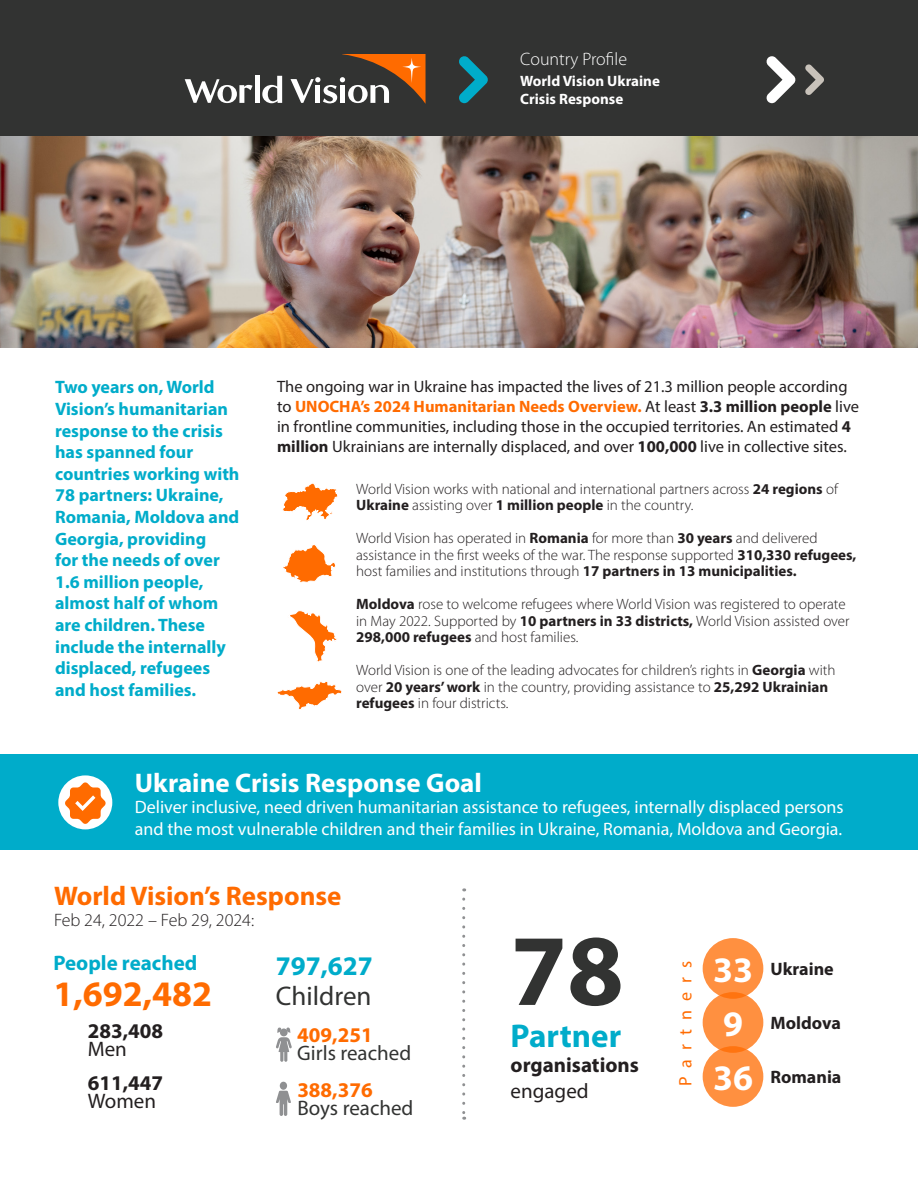
<style>
.page{position:relative;width:918px;height:1188px;background:#fff}
.page>*{position:absolute;margin:0;border:0;box-sizing:border-box;transform-origin:0 0}
.t1{font:700 102px "Myriad Pro";color:#323332}
.t2{font:700 36px "Myriad Pro";color:#ff6b00}
.t3{font:700 36px "Myriad Pro";color:#fff}
.t4{font:700 33px "Myriad Pro";color:#00acca}
.t5{font:700 27px "Myriad Pro";color:#fff}
.t6{font:700 27px "Myriad Pro";color:#ff6b00}
.t7{font:27px "Myriad Pro";color:#323332}
.t8{font:700 27px "Myriad Pro";color:#00acca}
.t9{font:700 21px/25.2px "Myriad Pro";color:#231f20}
.t10{font:21px "Myriad Pro";color:#323332}
.t11{font:700 21px "Myriad Pro";color:#ff6b00}
.t12{font:700 21px "Myriad Pro";color:#00acca}
.t13{font:21px "Myriad Pro";color:#231f20}
.t14{font:700 18px/21.6px "Myriad Pro";color:#00acca}
.t15{font:18px/21.6px "Myriad Pro";color:#fff}
.t16{font:300 18px "Myriad Pro";color:#231f20}
.t17{font:700 18px "Myriad Pro";color:#231f20}
.t18{font:300 18px "Myriad Pro";color:#fff}
.t19{font:18px "Myriad Pro";letter-spacing:.5em;color:#ff6b00}
.t20{font:16.5px/19.8px "Myriad Pro";color:#231f20}
.t21{font:300 15px/16.5px "Myriad Pro";color:#231f20}
.t22{font:700 15px "Myriad Pro";color:#fff}
.s1{font-weight:700;color:#ff6b00}
.s2{font-weight:700}
.s3{font-weight:400}
</style>
<div class="page">
<div style="left:703px;top:938px;width:60px;height:61px;background:#ff9040;border-radius:50%"></div>
<div style="left:703px;top:992px;width:60px;height:61px;background:#ff9040;border-radius:50%"></div>
<svg style="left:703px;top:1046px;width:60px;height:61px;background:#ff8f3f"></svg>
<div style="left:0;top:755px;width:918px;height:95px;background:#00acca"></div>
<div style="left:0;top:0;width:918px;height:136px;background:#323332"></div>
<div style="left:255px;top:76px;width:5px;height:27px;background:#fff"></div>
<svg style="left:185px;top:79px;width:68px;height:24px"></svg>
<svg style="left:291px;top:54px;width:135px;height:50px"></svg>
<svg style="left:262px;top:76px;width:20px;height:27px"></svg>
<img style="left:0;top:136px;width:918px;height:212px">
<svg style="left:805px;top:64px;width:19px;height:31px"></svg>
<svg style="left:766px;top:56px;width:30px;height:47px"></svg>
<svg style="left:459px;top:56px;width:29px;height:47px"></svg>
<div style="left:58px;top:775px;width:54px;height:54px;background:#fff;border-radius:50%"></div>
<div style="left:280px;top:1082px;width:7px;height:8px;background:#8f9092;border-radius:50%"></div>
<svg style="left:276px;top:1091px;width:15px;height:25px"></svg>
<svg style="left:65px;top:782px;width:41px;height:42px"></svg>
<svg style="left:276px;top:1027px;width:16px;height:35px"></svg>
<svg style="left:462px;top:899px;width:3px;height:221px"></svg>
<svg style="left:282px;top:483px;width:56px;height:38px"></svg>
<svg style="left:283px;top:545px;width:53px;height:38px"></svg>
<svg style="left:290px;top:610px;width:47px;height:53px"></svg>
<svg style="left:277px;top:681px;width:65px;height:29px"></svg>
<p class="t18" style="left:520px;top:49px;width:108px">Country Profile</p>
<p class="t22" style="left:520px;top:71px;width:141px">World Vision Ukraine</p>
<p class="t22" style="left:520px;top:89px;width:105px">Crisis Response</p>
<p class="t14" style="left:55px;top:376px;width:186px">Two years on, World<br>Vision’s humanitarian response to the crisis has spanned four countries working with<br>78 partners: Ukraine,<br>Romania, Moldova and<br>Georgia, providing<br>for the needs of over<br>1.6 million people, almost half of whom are children. These include the internally displaced, refugees and host families.</p>
<p class="t20" style="left:277px;top:377px;width:583px">The ongoing war in Ukraine has impacted the lives of 21.3 million people according to <span class="s1">UNOCHA’s 2024 Humanitarian Needs Overview.</span> At least <span class="s2">3.3 million people</span> live in frontline communities, including those in the occupied territories. An estimated <span class="s2">4 million</span> Ukrainians are internally displaced, and over <span class="s2">100,000</span> live in collective sites.</p>
<p class="t21" style="left:356px;top:480px;width:483px">World Vision works with national and international partners across <span class="s2">24 regions</span> of<br><span class="s2">Ukraine</span> assisting over <span class="s2">1 million people</span> in the country.</p>
<p class="t21" style="left:356px;top:530px;width:502px">World Vision has operated in <span class="s2">Romania</span> for more than <span class="s2">30 years</span> and delivered assistance in the first weeks of the war. The response supported <span class="s2">310,330 refugees, </span>host families and institutions through <span class="s2">17 partners in 13 municipalities.</span></p>
<p class="t21" style="left:356px;top:596px;width:495px"><span class="s2">Moldova</span> rose to welcome refugees where World Vision was registered to operate in May 2022. Supported by <span class="s2">10 partners in 33 districts,</span> World Vision assisted over<br><span class="s2">298,000 refugees</span> and host families.</p>
<p class="t21" style="left:356px;top:662px;width:481px">World Vision is one of the leading advocates for children’s rights in <span class="s2">Georgia</span> with over <span class="s2">20 years’ work</span> in the country, providing assistance to <span class="s2">25,292 Ukrainian refugees</span> in four districts.</p>
<p class="t5" style="left:135px;top:765px;width:349px">Ukraine Crisis Response Goal</p>
<p class="t15" style="left:135px;top:796px;width:711px">Deliver inclusive, need driven humanitarian assistance to refugees, internally displaced persons and the most vulnerable children and their families in Ukraine, Romania, Moldova and Georgia.</p>
<p class="t6" style="left:54px;top:878px;width:289px">World Vision’s Response</p>
<p class="t16" style="left:54px;top:910px;width:202px">Feb 24, 2022 – Feb 29, 2024:</p>
<p class="t12" style="left:53px;top:950px;width:145px">People reached</p>
<p class="t2" style="left:53px;top:971px;width:160px">1,692,482</p>
<p class="t9" style="left:88px;top:1017px;width:77px">283,408</p>
<p class="t13" style="left:88px;top:1036px;width:41px">Men</p>
<p class="t9" style="left:88px;top:1070px;width:77px">611,447</p>
<p class="t13" style="left:88px;top:1088px;width:70px">Women</p>
<p class="t8" style="left:276px;top:948px;width:98px">797,627</p>
<p class="t7" style="left:276px;top:979px;width:97px">Children</p>
<p class="t11" style="left:297px;top:1022px;width:77px">409,251</p>
<p class="t10" style="left:297px;top:1040px;width:115px">Girls reached</p>
<p class="t11" style="left:297px;top:1077px;width:77px">388,376</p>
<p class="t10" style="left:297px;top:1095px;width:118px">Boys reached</p>
<p class="t1" style="left:511px;top:904px;width:115px">78</p>
<p class="t4" style="left:511px;top:1015px;width:112px">Partner</p>
<p class="t9" style="left:511px;top:1052px;width:130px">organisations <span class="s3">engaged</span></p>
<p class="t19" style="left:674px;top:1086px;width:127px;rotate:-90deg">Partners</p>
<p class="t3" style="left:713px;top:946px;width:41px">33</p>
<p class="t3" style="left:723px;top:1000px;width:21px">9</p>
<p class="t3" style="left:713px;top:1054px;width:41px">36</p>
<p class="t17" style="left:770px;top:957px;width:65px">Ukraine</p>
<p class="t17" style="left:770px;top:1011px;width:72px">Moldova</p>
<p class="t17" style="left:770px;top:1065px;width:73px">Romania</p>
</div>
